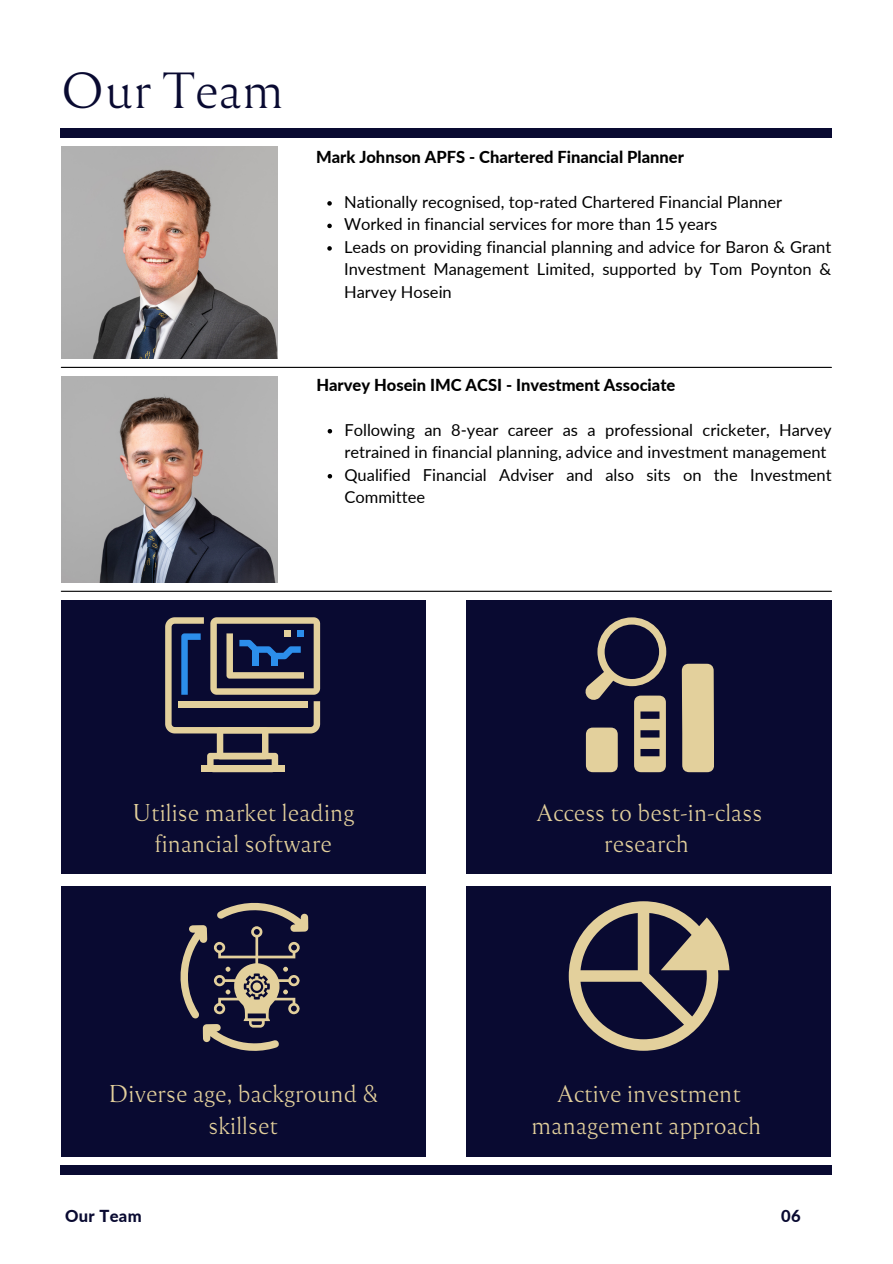
<style>
.page{position:relative;width:893px;height:1264px;background:#fff}
.page>*{position:absolute;margin:0;border:0;box-sizing:border-box;transform-origin:0 0}
.t1{font:47.25px "Reforma 1918 Blanca";color:#090a31}
.t2{font:22.65px/31.5px "Reforma 1918 Blanca";color:#e3d09c;text-align:center}
.t3{font:16.5px/22.5px "Lato";color:#000}
.t4{font:800 16.5px "Lato";color:#000}
.t5{font:800 16.5px "Lato";letter-spacing:.02em;color:#090a31}
</style>
<div class="page">
<div style="left:61px;top:1165px;width:770px;height:9px;background:#090a31"></div>
<div style="left:61px;top:128px;width:770px;height:9px;background:#090a31"></div>
<hr style="left:61px;top:367px;width:770px;height:1px;background:#000">
<img style="left:61px;top:376px;width:216px;height:206px">
<svg style="left:327px;top:429px;width:5px;height:4px"></svg>
<svg style="left:327px;top:474px;width:5px;height:4px"></svg>
<img style="left:61px;top:146px;width:216px;height:213px">
<svg style="left:327px;top:201px;width:5px;height:5px"></svg>
<svg style="left:327px;top:224px;width:5px;height:4px"></svg>
<svg style="left:327px;top:246px;width:5px;height:5px"></svg>
<div style="left:61px;top:600px;width:365px;height:274px;background:#090a31"></div>
<svg style="left:165px;top:617px;width:155px;height:155px"></svg>
<div style="left:252px;top:649px;width:7px;height:16px;background:#2c8eeb"></div>
<div style="left:272px;top:656px;width:6px;height:9px;background:#2c8eeb"></div>
<div style="left:297px;top:630px;width:7px;height:6px;background:#2c8eeb"></div>
<div style="left:284px;top:630px;width:7px;height:6px;background:#e3d09c"></div>
<div style="left:466px;top:600px;width:365px;height:274px;background:#090a31"></div>
<svg style="left:681px;top:663px;width:33px;height:109px;background:#d7c596"></svg>
<svg style="left:585px;top:617px;width:81px;height:155px"></svg>
<div style="left:61px;top:886px;width:365px;height:270px;background:#090a31"></div>
<svg style="left:180px;top:902px;width:128px;height:149px"></svg>
<div style="left:466px;top:886px;width:365px;height:270px;background:#090a31"></div>
<svg style="left:568px;top:901px;width:161px;height:149px"></svg>
<hr style="left:61px;top:590px;width:770px;height:2px;background:#000">
<h1 class="t1" style="left:60px;top:57px;width:225px">Our Team</h1>
<p class="t4" style="left:316px;top:147px;width:369px">Mark Johnson APFS - Chartered Financial Planner</p>
<p class="t3" style="left:344px;top:190px;width:489px">Nationally recognised, top-rated Chartered Financial Planner Worked in financial services for more than 15 years<br>Leads on providing financial planning and advice for Baron &amp; Grant Investment Management Limited, supported by Tom Poynton &amp; Harvey Hosein</p>
<p class="t4" style="left:316px;top:374px;width:360px">Harvey Hosein IMC ACSI - Investment Associate</p>
<p class="t3" style="left:344px;top:418px;width:489px">Following an 8-year career as a professional cricketer, Harvey retrained in financial planning, advice and investment management Qualified Financial Adviser and also sits on the Investment Committee</p>
<h2 class="t2" style="left:132px;top:795px;width:224px">Utilise market leading financial software</h2>
<h2 class="t2" style="left:536px;top:795px;width:227px">Access to best-in-class research</h2>
<h2 class="t2" style="left:109px;top:1076px;width:271px">Diverse age, background &amp; skillset</h2>
<h2 class="t2" style="left:531px;top:1076px;width:231px">Active investment management approach</h2>
<p class="t5" style="left:65px;top:1206px;width:78px">Our Team</p>
<p class="t5" style="left:781px;top:1206px;width:21px">06</p>
</div>
